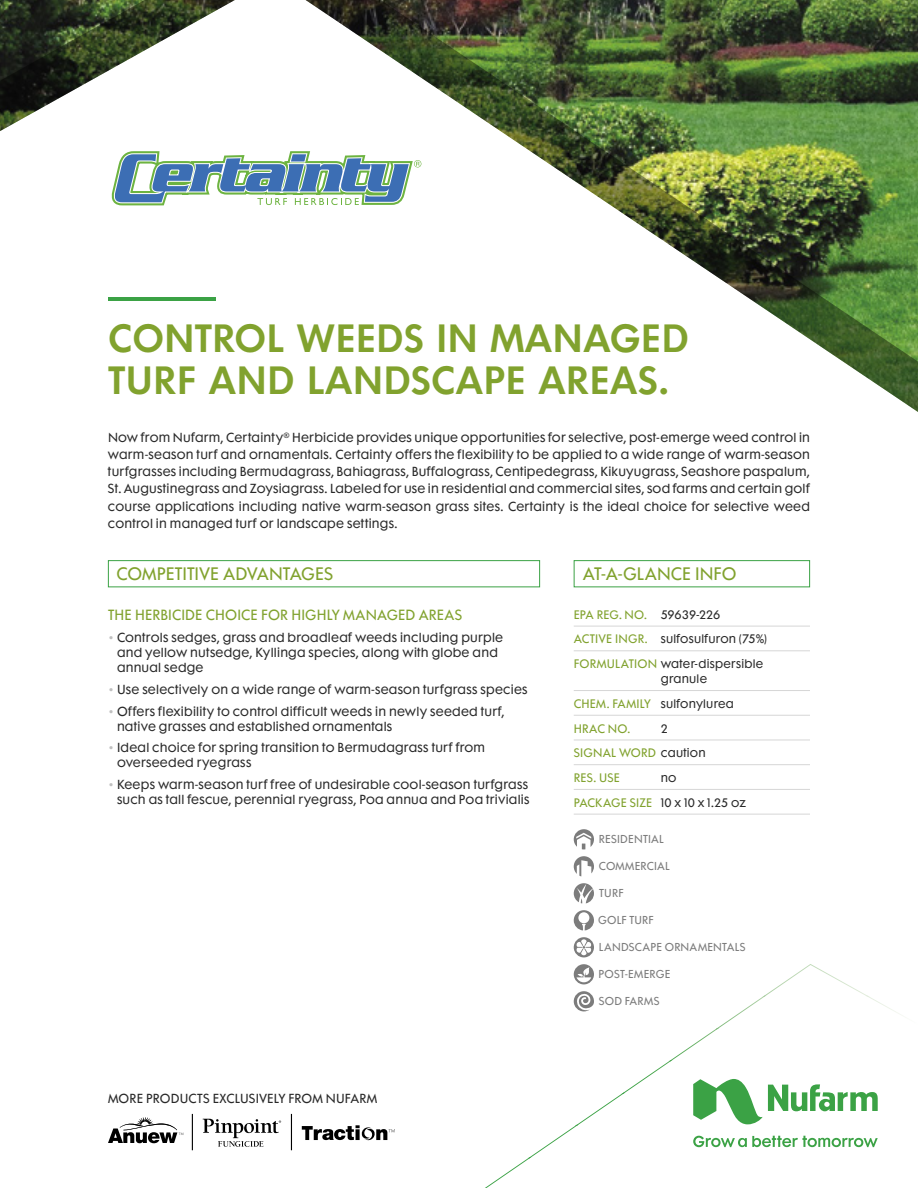
<style>
.page{position:relative;width:918px;height:1188px;background:#fff}
.page>*{position:absolute;margin:0;border:0;box-sizing:border-box;transform-origin:0 0}
.t1{font:600 36px/42px "Futura Maxi Std";color:#81a22e}
.t2{font:16.5px "Futura Maxi Std";color:#81a22e}
.t3{font:13.5px "Futura Maxi Std";letter-spacing:.015em;color:#81a22e}
.t4{font:12px/15px "Futura Maxi Std";letter-spacing:.02em;color:#292929}
.t5{font:11.25px/24.8px "Futura Maxi Std";letter-spacing:.02em;color:#292929}
.t6{font:11.25px/24.8px "Futura Maxi Std";letter-spacing:.02em;color:#81a22e}
.t7{font:10.5px "Futura Maxi Std";letter-spacing:.02em;color:#7c7c7c}
.s1{color:#c0c0c0}
.s2{color:#81a22e}
.s3{color:#292929}
</style>
<div class="page">
<img style="left:717px;top:996px;width:47px;height:32px">
<img style="left:869px;top:997px;width:34px;height:19px">
<img style="left:671px;top:1028px;width:48px;height:33px">
<img style="left:763px;top:964px;width:107px;height:33px">
<img style="left:623px;top:1060px;width:49px;height:33px">
<img style="left:576px;top:1093px;width:49px;height:32px">
<img style="left:530px;top:1125px;width:48px;height:33px">
<img style="left:485px;top:1157px;width:46px;height:31px">
<svg style="left:693px;top:1079px;width:185px;height:68px"></svg>
<div style="left:574px;top:560px;width:236px;height:27px;border:1px solid #3ba245"></div>
<hr style="left:574px;top:626px;width:236px;height:1px;background:#d6d6d6">
<hr style="left:574px;top:650px;width:236px;height:1px;background:#d6d6d6">
<hr style="left:574px;top:690px;width:236px;height:1px;background:#d6d6d6">
<hr style="left:574px;top:715px;width:236px;height:1px;background:#d6d6d6">
<hr style="left:574px;top:740px;width:236px;height:1px;background:#d6d6d6">
<hr style="left:574px;top:764px;width:236px;height:1px;background:#d6d6d6">
<hr style="left:574px;top:789px;width:236px;height:1px;background:#d6d6d6">
<hr style="left:574px;top:814px;width:236px;height:1px;background:#d6d6d6">
<svg style="left:574px;top:829px;width:20px;height:20px"></svg>
<svg style="left:574px;top:856px;width:20px;height:20px"></svg>
<svg style="left:574px;top:883px;width:20px;height:20px"></svg>
<svg style="left:574px;top:910px;width:20px;height:20px"></svg>
<svg style="left:574px;top:937px;width:20px;height:20px"></svg>
<svg style="left:574px;top:964px;width:20px;height:20px"></svg>
<svg style="left:574px;top:991px;width:20px;height:20px"></svg>
<svg style="left:108px;top:560px;width:432px;height:28px"></svg>
<svg style="left:0;top:0;width:918px;height:412px"></svg>
<svg style="left:114px;top:151px;width:307px;height:54px"></svg>
<svg style="left:108px;top:1117px;width:75px;height:26px"></svg>
<svg style="left:302px;top:1125px;width:93px;height:15px"></svg>
<hr style="left:192px;top:1114px;width:1px;height:36px;background:#000">
<hr style="left:291px;top:1114px;width:1px;height:36px;background:#000">
<svg style="left:203px;top:1119px;width:78px;height:28px"></svg>
<h1 class="t1" style="left:108px;top:317px;width:582px">CONTROL WEEDS IN MANAGED<br>TURF AND LANDSCAPE AREAS.</h1>
<p class="t4" style="left:108px;top:428px;width:704px;line-height:17.2px;text-align:justify">Now from Nufarm, Certainty<sup>®</sup> Herbicide provides unique opportunities for selective, post-emerge weed control in warm-season turf and ornamentals. Certainty offers the flexibility to be applied to a wide range of warm-season turfgrasses including Bermudagrass, Bahiagrass, Buffalograss, Centipedegrass, Kikuyugrass, Seashore paspalum, St. Augustinegrass and Zoysiagrass. Labeled for use in residential and commercial sites, sod farms and certain golf course applications including native warm-season grass sites. Certainty is the ideal choice for selective weed control in managed turf or landscape settings.</p>
<h2 class="t2" style="left:117px;top:563px;width:218px">COMPETITIVE ADVANTAGES</h2>
<p class="t3" style="left:108px;top:607px;width:356px">THE HERBICIDE CHOICE FOR HIGHLY MANAGED AREAS</p>
<p class="t4" style="left:117px;top:630px;width:388px;text-indent:-9px"><span class="s1">•</span> Controls sedges, grass and broadleaf weeds including purple and yellow nutsedge, Kyllinga species, along with globe and annual sedge</p>
<p class="t4" style="left:108px;top:682px;width:421px"><span class="s1">•</span> Use selectively on a wide range of warm-season turfgrass species</p>
<p class="t4" style="left:117px;top:704px;width:389px;text-indent:-9px"><span class="s1">•</span> Offers flexibility to control difficult weeds in newly seeded turf, native grasses and established ornamentals</p>
<p class="t4" style="left:117px;top:740px;width:370px;text-indent:-9px"><span class="s1">•</span> Ideal choice for spring transition to Bermudagrass turf from overseeded ryegrass</p>
<p class="t4" style="left:108px;top:777px;width:423px;text-align:right"><span class="s1">•</span> Keeps warm-season turf free of undesirable cool-season turfgrass such as tall fescue, perennial ryegrass, Poa annua and Poa trivialis</p>
<p class="t4" style="left:108px;top:1091px;width:271px">MORE PRODUCTS EXCLUSIVELY FROM NUFARM</p>
<h2 class="t2" style="left:583px;top:563px;width:155px">AT-A-GLANCE INFO</h2>
<p class="t5" style="left:574px;top:602px;width:195px"><span class="s2">EPA REG. NO.</span> 59639-226<br><span class="s2">ACTIVE INGR.</span> sulfosulfuron (75%)<br><span class="s2">FORMULATION</span> water-dispersible</p>
<p class="t5" style="left:574px;top:666px;width:162px;text-indent:87px">granule<br><span class="s2">CHEM. FAMILY</span> sulfonylurea<br><span class="s2">HRAC NO.</span></p>
<p class="t6" style="left:574px;top:716px;width:133px;text-indent:87px"><span class="s3">2<br></span>SIGNAL WORD <span class="s3">caution<br></span>RES. USE</p>
<p class="t5" style="left:574px;top:765px;width:174px;text-indent:87px">no<br><span class="s2">PACKAGE SIZE</span> 10 x 10 x 1.25 oz</p>
<p class="t7" style="left:599px;top:833px;width:66px">RESIDENTIAL</p>
<p class="t7" style="left:599px;top:860px;width:72px">COMMERCIAL</p>
<p class="t7" style="left:599px;top:887px;width:26px">TURF</p>
<p class="t7" style="left:598px;top:914px;width:57px">GOLF TURF</p>
<p class="t7" style="left:599px;top:941px;width:148px">LANDSCAPE ORNAMENTALS</p>
<p class="t7" style="left:599px;top:968px;width:73px">POST-EMERGE</p>
<p class="t7" style="left:599px;top:995px;width:62px">SOD FARMS</p>
</div>
